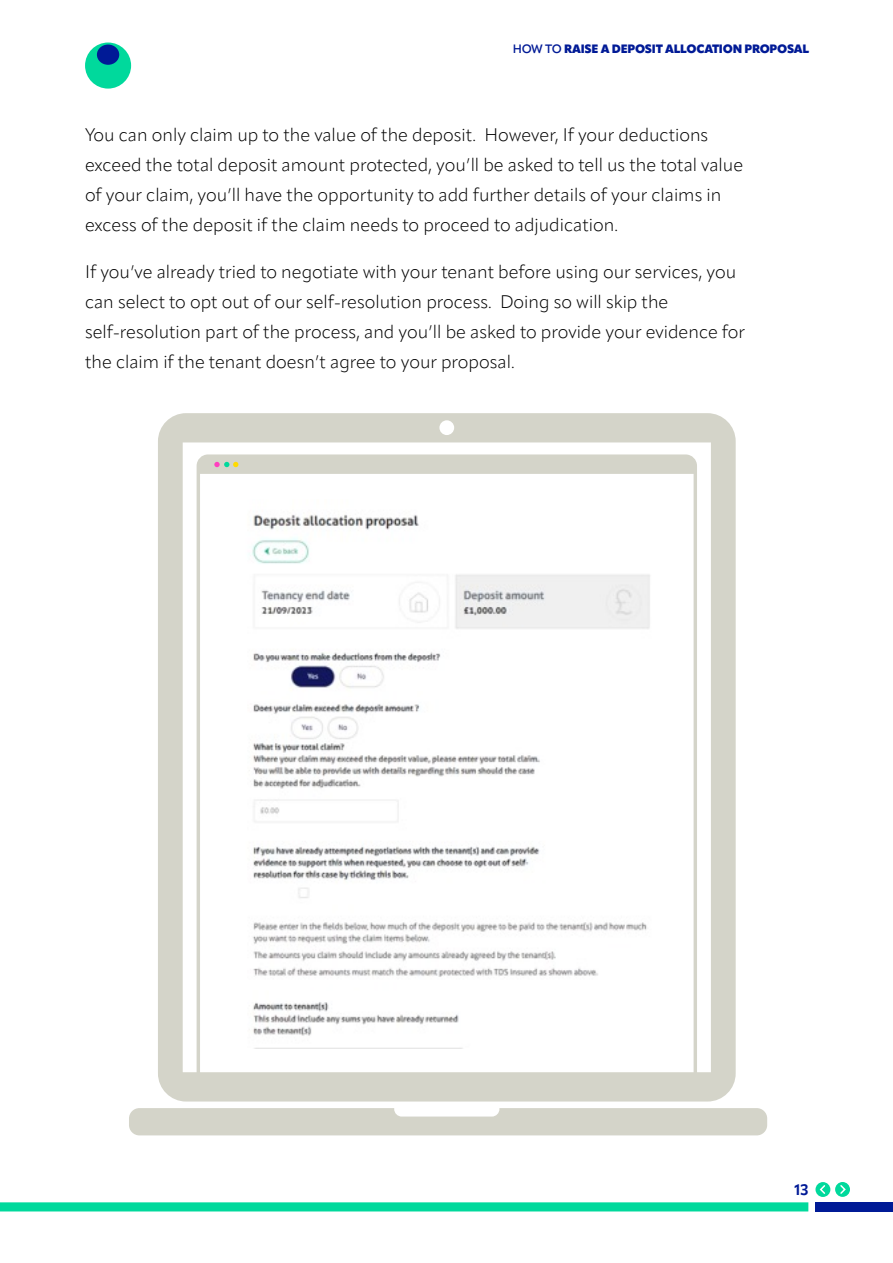
<style>
.page{position:relative;width:893px;height:1263px;background:#fff}
.page>*{position:absolute;margin:0;border:0;box-sizing:border-box;transform-origin:0 0}
.t1{font:300 18px/30px "Apparat";color:#000}
.t2{font:700 15px "Apparat";color:#001a96}
.t3{font:900 12px "Apparat";letter-spacing:-.02em;color:#001a96}
.s1{font-weight:600}
</style>
<div class="page">
<div style="left:816px;top:1202px;width:77px;height:9px;background:#001a96"></div>
<div style="left:0;top:1202px;width:808px;height:9px;background:#00d99c"></div>
<svg style="left:835px;top:1182px;width:15px;height:15px"></svg>
<svg style="left:839px;top:1183px;width:8px;height:12px"></svg>
<div style="left:815px;top:1182px;width:15px;height:15px;background:#00d99c;border-radius:50%"></div>
<svg style="left:819px;top:1185px;width:7px;height:9px"></svg>
<div style="left:85px;top:43px;width:46px;height:46px;background:#00d99c;border-radius:50%"></div>
<div style="left:97px;top:45px;width:22px;height:20px;background:#001a96;border-radius:50%"></div>
<svg style="left:158px;top:413px;width:578px;height:688px"></svg>
<div style="left:129px;top:1108px;width:638px;height:27px;background:#d4d4c9"></div>
<div style="left:197px;top:454px;width:500px;height:641px;border:3px solid #d4d4c9;border-radius:10px"></div>
<div style="left:198px;top:456px;width:497px;height:18px;background:#d4d4c9"></div>
<img style="left:226px;top:500px;width:460px;height:549px">
<p class="t3" style="left:513px;top:42px;width:298px"><span class="s1">HOW TO</span> RAISE A DEPOSIT ALLOCATION PROPOSAL</p>
<p class="t1" style="left:85px;top:120px;width:660px">You can only claim up to the value of the deposit. However, If your deductions exceed the total deposit amount protected, you’ll be asked to tell us the total value of your claim, you’ll have the opportunity to add further details of your claims in excess of the deposit if the claim needs to proceed to adjudication.</p>
<p class="t1" style="left:85px;top:257px;width:662px">If you’ve already tried to negotiate with your tenant before using our services, you can select to opt out of our self-resolution process. Doing so will skip the self-resolution part of the process, and you’ll be asked to provide your evidence for the claim if the tenant doesn’t agree to your proposal.</p>
<p class="t2" style="left:794px;top:1181px;width:15px">13</p>
</div>
